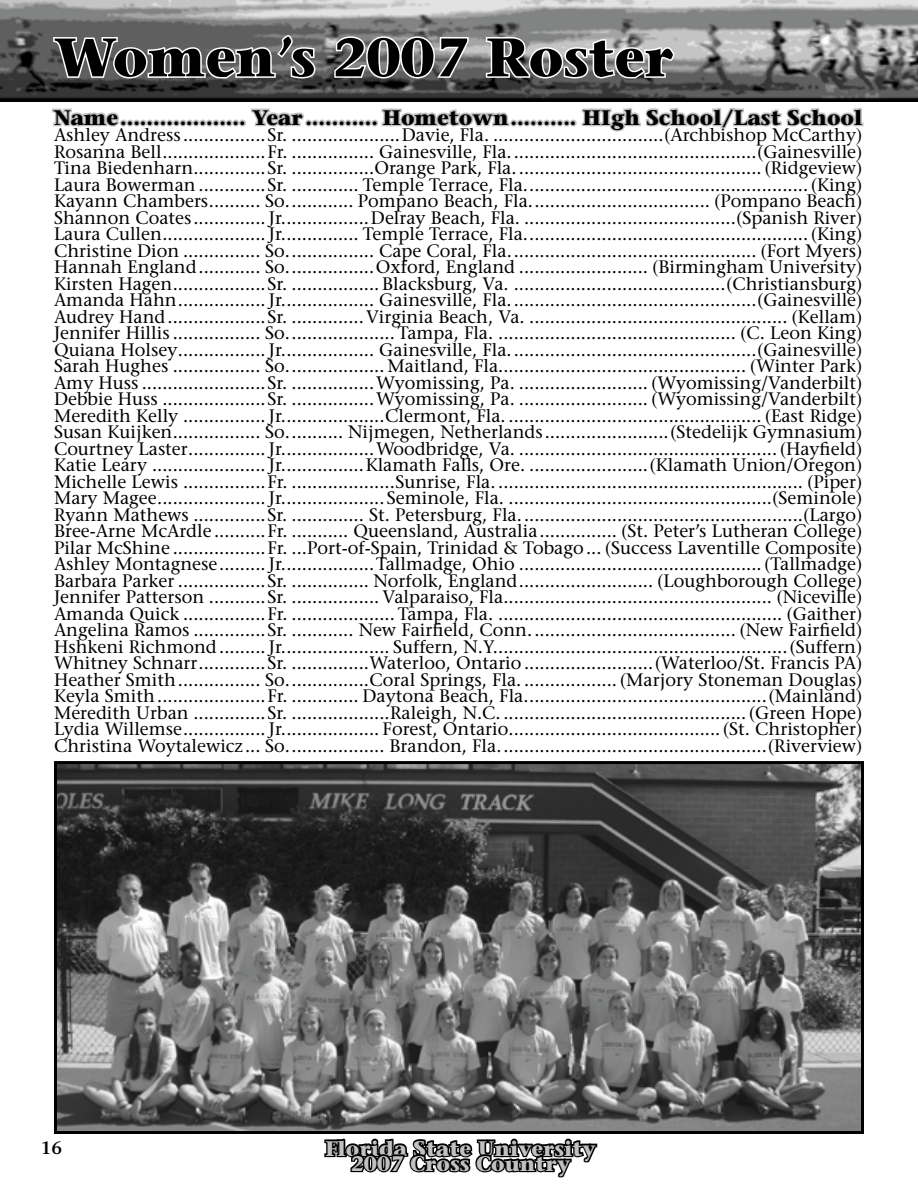
<style>
.page{position:relative;width:918px;height:1188px;background:#fff}
.page>*{position:absolute;margin:0;border:0;box-sizing:border-box;transform-origin:0 0}
.t1{font:700 54px "Stone Serif";color:#000}
.t2{font:700 21px "Stone Serif";color:#000}
.t3{font:700 21px/15px "Stone Serif";color:#c1c1c1;text-align:center}
.t4{font:18px/16.5px "Stone Serif";color:#000;text-align:justify}
.t5{font:600 18px "Stone Serif";color:#000}
</style>
<div class="page">
<img style="left:0;top:0;width:918px;height:102px">
<svg style="left:324px;top:1138px;width:274px;height:40px"></svg>
<svg style="left:52px;top:34px;width:265px;height:48px"></svg>
<svg style="left:333px;top:35px;width:137px;height:45px"></svg>
<svg style="left:484px;top:36px;width:192px;height:46px"></svg>
<svg style="left:52px;top:108px;width:70px;height:19px"></svg>
<div style="left:120px;top:120px;width:7px;height:7px;border:3px solid #c1c1c1;border-radius:50%"></div>
<div style="left:127px;top:120px;width:7px;height:7px;border:3px solid #c1c1c1;border-radius:50%"></div>
<div style="left:133px;top:120px;width:7px;height:7px;border:3px solid #c1c1c1;border-radius:50%"></div>
<div style="left:140px;top:120px;width:7px;height:7px;border:3px solid #c1c1c1;border-radius:50%"></div>
<div style="left:146px;top:120px;width:7px;height:7px;border:3px solid #c1c1c1;border-radius:50%"></div>
<div style="left:153px;top:120px;width:7px;height:7px;border:3px solid #c1c1c1;border-radius:50%"></div>
<div style="left:160px;top:120px;width:7px;height:7px;border:3px solid #c1c1c1;border-radius:50%"></div>
<div style="left:166px;top:120px;width:7px;height:7px;border:3px solid #c1c1c1;border-radius:50%"></div>
<div style="left:173px;top:120px;width:7px;height:7px;border:3px solid #c1c1c1;border-radius:50%"></div>
<div style="left:180px;top:120px;width:6px;height:7px;border:3px solid #c1c1c1;border-radius:50%"></div>
<div style="left:186px;top:120px;width:7px;height:7px;border:3px solid #c1c1c1;border-radius:50%"></div>
<div style="left:193px;top:120px;width:7px;height:7px;border:3px solid #c1c1c1;border-radius:50%"></div>
<div style="left:199px;top:120px;width:7px;height:7px;border:3px solid #c1c1c1;border-radius:50%"></div>
<div style="left:206px;top:120px;width:7px;height:7px;border:3px solid #c1c1c1;border-radius:50%"></div>
<div style="left:213px;top:120px;width:7px;height:7px;border:3px solid #c1c1c1;border-radius:50%"></div>
<div style="left:219px;top:120px;width:7px;height:7px;border:3px solid #c1c1c1;border-radius:50%"></div>
<div style="left:226px;top:120px;width:7px;height:7px;border:3px solid #c1c1c1;border-radius:50%"></div>
<div style="left:232px;top:120px;width:7px;height:7px;border:3px solid #c1c1c1;border-radius:50%"></div>
<div style="left:239px;top:120px;width:7px;height:7px;border:3px solid #c1c1c1;border-radius:50%"></div>
<svg style="left:251px;top:108px;width:55px;height:19px"></svg>
<div style="left:305px;top:120px;width:7px;height:7px;border:3px solid #c1c1c1;border-radius:50%"></div>
<div style="left:312px;top:120px;width:7px;height:7px;border:3px solid #c1c1c1;border-radius:50%"></div>
<div style="left:318px;top:120px;width:7px;height:7px;border:3px solid #c1c1c1;border-radius:50%"></div>
<div style="left:325px;top:120px;width:7px;height:7px;border:3px solid #c1c1c1;border-radius:50%"></div>
<div style="left:332px;top:120px;width:7px;height:7px;border:3px solid #c1c1c1;border-radius:50%"></div>
<div style="left:338px;top:120px;width:7px;height:7px;border:3px solid #c1c1c1;border-radius:50%"></div>
<div style="left:345px;top:120px;width:7px;height:7px;border:3px solid #c1c1c1;border-radius:50%"></div>
<div style="left:352px;top:120px;width:6px;height:7px;border:3px solid #c1c1c1;border-radius:50%"></div>
<div style="left:358px;top:120px;width:7px;height:7px;border:3px solid #c1c1c1;border-radius:50%"></div>
<div style="left:365px;top:120px;width:7px;height:7px;border:3px solid #c1c1c1;border-radius:50%"></div>
<div style="left:371px;top:120px;width:7px;height:7px;border:3px solid #c1c1c1;border-radius:50%"></div>
<svg style="left:380px;top:99px;width:131px;height:28px"></svg>
<div style="left:510px;top:120px;width:7px;height:7px;border:3px solid #c1c1c1;border-radius:50%"></div>
<div style="left:517px;top:120px;width:7px;height:7px;border:3px solid #c1c1c1;border-radius:50%"></div>
<div style="left:523px;top:120px;width:7px;height:7px;border:3px solid #c1c1c1;border-radius:50%"></div>
<div style="left:530px;top:120px;width:7px;height:7px;border:3px solid #c1c1c1;border-radius:50%"></div>
<div style="left:537px;top:120px;width:7px;height:7px;border:3px solid #c1c1c1;border-radius:50%"></div>
<div style="left:543px;top:120px;width:7px;height:7px;border:3px solid #c1c1c1;border-radius:50%"></div>
<div style="left:550px;top:120px;width:7px;height:7px;border:3px solid #c1c1c1;border-radius:50%"></div>
<div style="left:557px;top:120px;width:6px;height:7px;border:3px solid #c1c1c1;border-radius:50%"></div>
<div style="left:563px;top:120px;width:7px;height:7px;border:3px solid #c1c1c1;border-radius:50%"></div>
<div style="left:570px;top:120px;width:7px;height:7px;border:3px solid #c1c1c1;border-radius:50%"></div>
<svg style="left:581px;top:107px;width:283px;height:25px"></svg>
<svg style="left:54px;top:761px;width:810px;height:373px;background:#5e5e5e"></svg>
<h1 class="t1" style="left:54px;top:23px;width:621px">Women’s 2007 Roster</h1>
<p class="t2" style="left:54px;top:104px;width:810px">Name ................... Year ........... Hometown .......... HIgh School/Last School</p>
<p class="t4" style="left:54px;top:127px;width:810px">Ashley Andress ................Sr. .....................Davie, Fla. .................................(Archbishop McCarthy)<br>Rosanna Bell ....................Fr. ................ Gainesville, Fla. ...............................................(Gainesville)<br>Tina Biedenharn ..............Sr. ................Orange Park, Fla. ............................................... (Ridgeview)<br>Laura Bowerman .............Sr. ............. Temple Terrace, Fla. ......................................................(King)<br>Kayann Chambers .......... So. ............ Pompano Beach, Fla. .................................. (Pompano Beach)<br>Shannon Coates .............. Jr. ................Delray Beach, Fla. .........................................(Spanish River)<br>Laura Cullen .................... Jr. .............. Temple Terrace, Fla. ......................................................(King)<br>Christine Dion ............... So. ................ Cape Coral, Fla. ............................................... (Fort Myers)<br>Hannah England ............ So. ................Oxford, England ......................... (Birmingham University)<br>Kirsten Hagen ..................Sr. .................Blacksburg, Va. .........................................(Christiansburg)<br>Amanda Hahn ................. Jr. ................. Gainesville, Fla. ...............................................(Gainesville)<br>Audrey Hand ...................Sr. ..............Virginia Beach, Va. .................................................. (Kellam)<br>Jennifer Hillis ................. So. .................... Tampa, Fla. .............................................. (C. Leon King)<br>Quiana Holsey ................. Jr. ................. Gainesville, Fla. ...............................................(Gainesville)<br>Sarah Hughes ................. So. .................. Maitland, Fla. ............................................... (Winter Park)<br>Amy Huss ........................Sr. ................Wyomissing, Pa. ......................... (Wyomissing/Vanderbilt)<br>Debbie Huss ....................Sr. ................Wyomissing, Pa. ......................... (Wyomissing/Vanderbilt)<br>Meredith Kelly ................ Jr. ...................Clermont, Fla. ................................................. (East Ridge)<br>Susan Kuijken ................. So. .......... Nijmegen, Netherlands ........................(Stedelijk Gymnasium)<br>Courtney Laster ............... Jr. .................Woodbridge, Va. ..................................................(Hayfield)<br>Katie Leary ...................... Jr. ...............Klamath Falls, Ore. .......................(Klamath Union/Oregon)<br>Michelle Lewis ................Fr. ....................Sunrise, Fla. ........................................................... (Piper)<br>Mary Magee ..................... Jr. ................... Seminole, Fla. ...................................................(Seminole)<br>Ryann Mathews ..............Sr. .............. St. Petersburg, Fla. ......................................................(Largo)<br>Bree-Arne McArdle ..........Fr. ........... Queensland, Australia ............... (St. Peter’s Lutheran College)<br>Pilar McShine ..................Fr. ...Port-of-Spain, Trinidad &amp; Tobago ... (Success Laventille Composite)<br>Ashley Montagnese ......... Jr. .................Tallmadge, Ohio ...............................................(Tallmadge)<br>Barbara Parker .................Sr. ............... Norfolk, England .......................... (Loughborough College)<br>Jennifer Patterson ...........Sr. ................. Valparaiso, Fla. ................................................... (Niceville)<br>Amanda Quick ................Fr. .................... Tampa, Fla. ....................................................... (Gaither)<br>Angelina Ramos ..............Sr. ............ New Fairfield, Conn. ....................................... (New Fairfield)<br>Hshkeni Richmond ......... Jr. .................... Suffern, N.Y. ........................................................(Suffern)<br>Whitney Schnarr .............Sr. ...............Waterloo, Ontario .........................(Waterloo/St. Francis PA)<br>Heather Smith ................ So. ...............Coral Springs, Fla. .................. (Marjory Stoneman Douglas)<br>Keyla Smith .....................Fr. ............. Daytona Beach, Fla. ..............................................(Mainland)<br>Meredith Urban ..............Sr. ...................Raleigh, N.C. ...............................................(Green Hope)<br>Lydia Willemse ................ Jr. .................. Forest, Ontario .........................................(St. Christopher)<br>Christina Woytalewicz ... So. .................. Brandon, Fla. ...................................................(Riverview)</p>
<p class="t5" style="left:41px;top:1136px;width:23px">16</p>
<p class="t3" style="left:325px;top:1140px;width:272px">Florida State University<br>2007 Cross Country</p>
</div>
